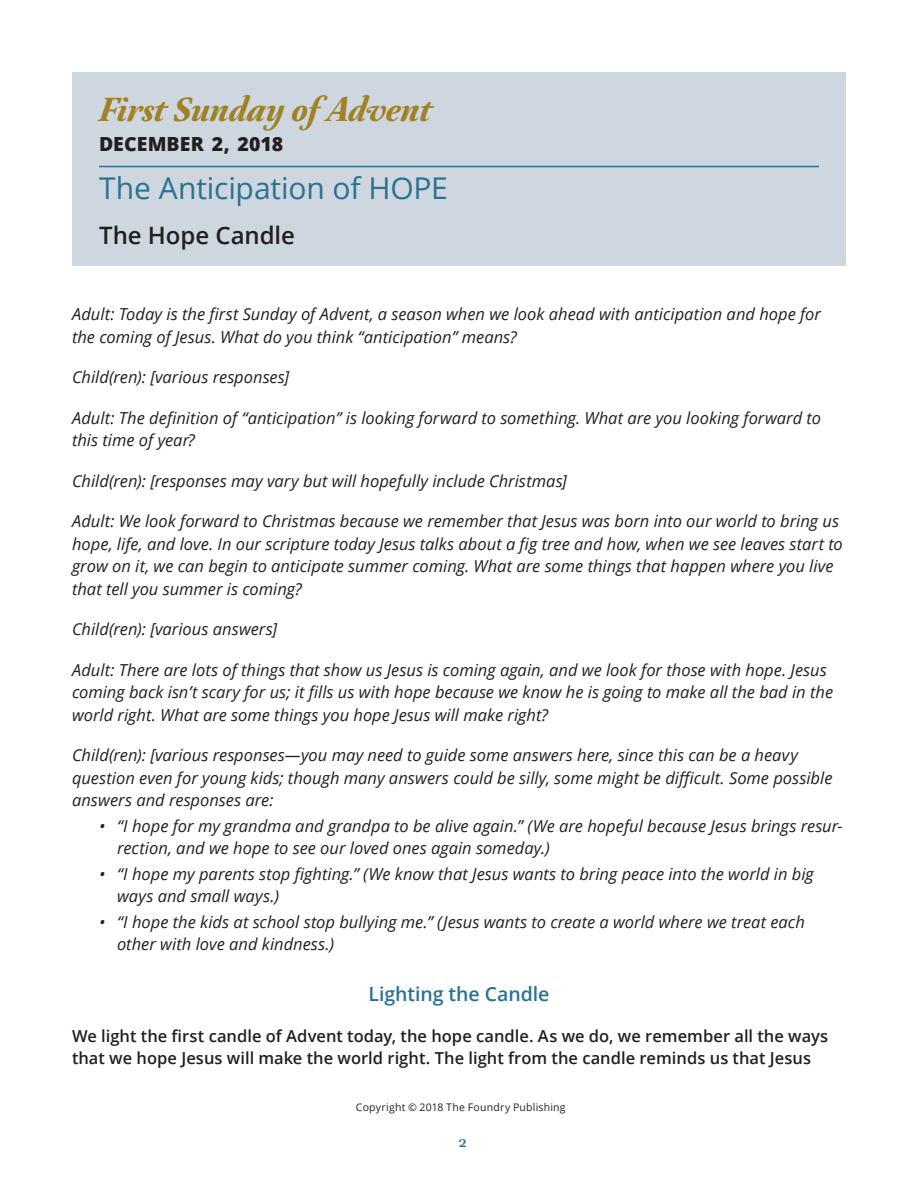
<style>
.page{position:relative;width:918px;height:1188px;background:#fff}
.page>*{position:absolute;margin:0;border:0;box-sizing:border-box;transform-origin:0 0}
.info_at_a_Glance{font:italic 700 36px "Neftali Pro";letter-spacing:-.015em;color:#9f8126}
.info_title_small{font:30px "Open Sans";letter-spacing:-.005em;color:#2a7290}
.candle_sidehd{font:600 24px "Open Sans";letter-spacing:-.005em;color:#231f20}
.ctr_subhd{font:600 19.5px "Open Sans";letter-spacing:-.005em;color:#2a7290}
.date{font:800 19.5px "Open Sans";letter-spacing:.005em;color:#231f20}
.t1{font:18px "Neftali Pro";color:#2a7290}
.body_text{font:italic 16.5px/22.5px "Open Sans";color:#231f20}
.body_bullet{font:italic 16.5px/22.5px "Open Sans";color:#231f20}
.body_text-2{font:600 16.5px/22.5px "Open Sans";color:#231f20}
.t2{font:10.5px "Open Sans";letter-spacing:.02em;color:#231f20}
</style>
<div class="page">
<div style="left:72px;top:72px;width:774px;height:194px;background:#ced7e0"></div>
<hr style="left:99px;top:166px;width:720px;height:1px;background:#2a7290">
<p class="info_at_a_Glance" style="left:99px;top:84px;width:334px">First Sunday of Advent</p>
<p class="date" style="left:99px;top:129px;width:186px">DECEMBER 2, 2018</p>
<p class="info_title_small" style="left:99px;top:167px;width:350px">The Anticipation of HOPE</p>
<p class="candle_sidehd" style="left:99px;top:219px;width:197px">The Hope Candle</p>
<p class="body_text" style="left:72px;top:303px;width:751px">Adult: Today is the first Sunday of Advent, a season when we look ahead with anticipation and hope for the coming of Jesus. What do you think “anticipation” means?</p>
<p class="body_text" style="left:72px;top:366px;width:219px">Child(ren): [various responses]</p>
<p class="body_text" style="left:72px;top:406px;width:751px">Adult: The definition of “anticipation” is looking forward to something. What are you looking forward to this time of year?</p>
<p class="body_text" style="left:72px;top:469px;width:497px">Child(ren): [responses may vary but will hopefully include Christmas]</p>
<p class="body_text" style="left:72px;top:510px;width:772px">Adult: We look forward to Christmas because we remember that Jesus was born into our world to bring us hope, life, and love. In our scripture today Jesus talks about a fig tree and how, when we see leaves start to grow on it, we can begin to anticipate summer coming. What are some things that happen where you live that tell you summer is coming?</p>
<p class="body_text" style="left:72px;top:618px;width:207px">Child(ren): [various answers]</p>
<p class="body_text" style="left:72px;top:658px;width:763px">Adult: There are lots of things that show us Jesus is coming again, and we look for those with hope. Jesus coming back isn’t scary for us; it fills us with hope because we know he is going to make all the bad in the world right. What are some things you hope Jesus will make right?</p>
<p class="body_text" style="left:72px;top:744px;width:762px">Child(ren): [various responses—you may need to guide some answers here, since this can be a heavy question even for young kids; though many answers could be silly, some might be difficult. Some possible answers and responses are:</p>
<p class="body_bullet" style="left:117px;top:814px;width:727px;text-indent:-18px">• “I hope for my grandma and grandpa to be alive again.” (We are hopeful because Jesus brings resur&shy;rection, and we hope to see our loved ones again someday.)</p>
<p class="body_bullet" style="left:117px;top:862px;width:698px;text-indent:-18px">• “I hope my parents stop fighting.” (We know that Jesus wants to bring peace into the world in big ways and small ways.)</p>
<p class="body_bullet" style="left:117px;top:910px;width:689px;text-indent:-18px">• “I hope the kids at school stop bullying me.” (Jesus wants to create a world where we treat each other with love and kindness.)</p>
<p class="ctr_subhd" style="left:369px;top:981px;width:182px">Lighting the Candle</p>
<p class="body_text-2" style="left:72px;top:1024px;width:758px">We light the first candle of Advent today, the hope candle. As we do, we remember all the ways that we hope Jesus will make the world right. The light from the candle reminds us that Jesus</p>
<p class="t2" style="left:356px;top:1100px;width:211px">Copyright © 2018 The Foundry Publishing</p>
<p class="t1" style="left:458px;top:1129px;width:10px">2</p>
</div>
